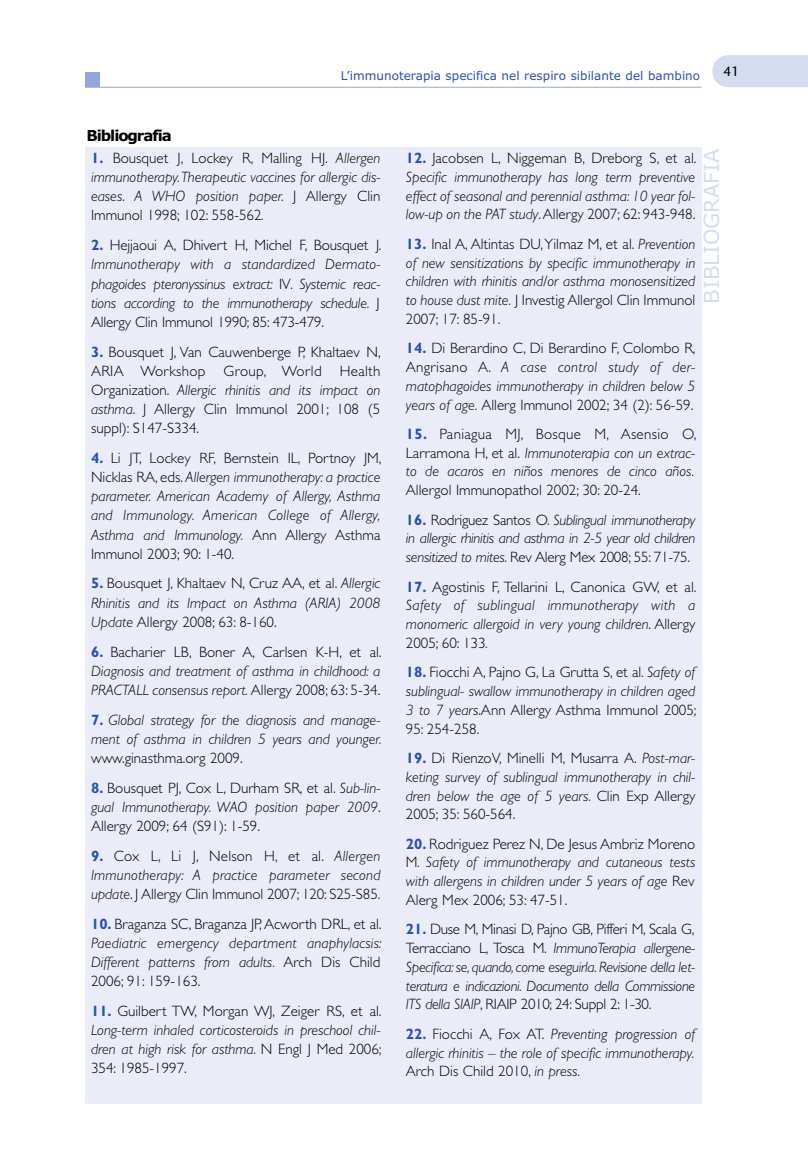
<style>
.page{position:relative;width:808px;height:1149px;background:#fff}
.page>*{position:absolute;margin:0;border:0;box-sizing:border-box;transform-origin:0 0}
.t1{font:21px "Verdana";color:#d4dcf1}
.t2{font:italic 300 15px/18.8px "Gill Sans";color:#000;text-align:justify}
.t3{font:300 15px/19.2px "Gill Sans";color:#000;text-align:justify}
.t4{font:700 15px "Verdana";letter-spacing:-.07em;color:#000}
.t5{font:13.5px "Stone Sans";color:#000}
.t6{font:12px "Verdana";color:#2950b8}
.s1{font-weight:700;font-style:normal;color:#2950b8}
.s2{font-style:normal}
.s3{font-weight:700;color:#2950b8}
.s4{font-style:italic}
</style>
<div class="page">
<hr style="left:85px;top:87px;width:617px;height:1px;background:#94a7dc">
<div style="left:85px;top:73px;width:15px;height:14px;background:#94a7dc"></div>
<div style="left:712px;top:55px;width:96px;height:32px;background:#d4dcf1"></div>
<div style="left:85px;top:147px;width:617px;height:955px;background:#eaedf8"></div>
<p class="t4" style="left:87px;top:127px;width:87px">Bibliografia</p>
<p class="t6" style="left:341px;top:69px;width:361px">L’immunoterapia specifica nel respiro sibilante del bambino</p>
<p class="t5" style="left:724px;top:66px;width:17px">41</p>
<p class="t2" style="left:91px;top:150px;width:291px;line-height:19.2px"><span class="s1">1.</span> <span class="s2">Bousquet J, Lockey R, Malling HJ.</span> Allergen immunotherapy.Therapeutic vaccines for allergic dis&shy;eases. A WHO position paper. <span class="s2">J Allergy Clin Immunol 1998; 102: 558-562</span>.</p>
<p class="t2" style="left:91px;top:237px;width:292px;line-height:19.2px;text-align:left"><span class="s1">2.</span> <span class="s2">Hejjaoui A, Dhivert H, Michel F, Bousquet J.<br></span>Immunotherapy with a standardized Dermato&shy;phagoides pteronyssinus extract: <span class="s2">IV</span>. Systemic reac&shy;tions according to the immunotherapy schedule. <span class="s2">J Allergy Clin Immunol 1990; 85: 473-479.</span></p>
<p class="t3" style="left:91px;top:343px;width:291px"><span class="s3">3.</span> Bousquet J, Van Cauwenberge P, Khaltaev N, ARIA Workshop Group, World Health Organization. <span class="s4">Allergic rhinitis and its impact on asthma</span>. J Allergy Clin Immunol 2001; 108 (5 suppl): S147-S334.</p>
<p class="t2" style="left:91px;top:449px;width:292px;line-height:19.2px"><span class="s1">4.</span> <span class="s2">Li JT, Lockey RF, Bernstein IL, Portnoy JM, Nicklas RA, eds.</span> Allergen immunotherapy: a practice parameter. American Academy of Allergy, Asthma and Immunology. American College of Allergy, Asthma and Immunology. <span class="s2">Ann Allergy Asthma Immunol 2003; 90: 1-40.</span></p>
<p class="t3" style="left:91px;top:575px;width:291px"><span class="s3">5.</span> Bousquet J, Khaltaev N, Cruz AA, et al. <span class="s4">Allergic Rhinitis and its Impact on Asthma (ARIA) 2008<br>Update</span> Allergy 2008; 63: 8-160.</p>
<p class="t2" style="left:91px;top:643px;width:292px;line-height:19.2px"><span class="s1">6.</span> <span class="s2">Bacharier LB, Boner A, Carlsen K-H, et al.<br></span>Diagnosis and treatment of asthma in childhood: a PRACTALL consensus report. <span class="s2">Allergy 2008; 63: 5-34.</span></p>
<p class="t2" style="left:91px;top:711px;width:292px;line-height:19.2px"><span class="s1">7.</span> Global strategy for the diagnosis and manage&shy;ment of asthma in children 5 years and younger.</p>
<p class="t3" style="left:91px;top:749px;width:153px">www.ginasthma.org 2009.</p>
<p class="t3" style="left:91px;top:779px;width:291px"><span class="s3">8.</span> Bousquet PJ, Cox L, Durham SR, et al. <span class="s4">Sub-lin&shy;gual Immunotherapy. WAO position paper 2009</span>.<br>Allergy 2009; 64 (S91): 1-59.</p>
<p class="t3" style="left:91px;top:847px;width:291px"><span class="s3">9.</span> Cox L, Li J, Nelson H, et al. <span class="s4">Allergen Immunotherapy: A practice parameter second update</span>. J Allergy Clin Immunol 2007; 120: S25-S85.</p>
<p class="t2" style="left:91px;top:915px;width:292px;line-height:19.2px"><span class="s1">10.</span> <span class="s2">Braganza SC, Braganza JP,Acworth DRL, et al.<br></span>Paediatric emergency department anaphylacsis:<br>Different patterns from adults. <span class="s2">Arch Dis Child 2006; 91: 159-163.</span></p>
<p class="t2" style="left:91px;top:1002px;width:292px;line-height:19.2px"><span class="s1">11.</span> <span class="s2">Guilbert TW, Morgan WJ, Zeiger RS, et al.<br></span>Long-term inhaled corticosteroids in preschool chil&shy;dren at high risk for asthma. <span class="s2">N Engl J Med 2006; 354: 1985-1997.</span></p>
<h1 class="t1" style="left:700px;top:303px;width:157px;rotate:-90deg">BIBLIOGRAFIA</h1>
<p class="t2" style="left:406px;top:150px;width:292px"><span class="s1">12.</span> <span class="s2">Jacobsen L, Niggeman B, Dreborg S, et al.<br></span>Specific immunotherapy has long term preventive effect of seasonal and perennial asthma: 10 year fol&shy;low-up on the PAT study<span class="s2">.Allergy 2007; 62: 943-948.</span></p>
<p class="t2" style="left:406px;top:235px;width:291px"><span class="s1">13.</span> <span class="s2">Inal A, Altintas DU,Yilmaz M, et al.</span> Prevention of new sensitizations by specific immunotherapy in children with rhinitis and/or asthma monosensitized to house dust mite. <span class="s2">J Investig Allergol Clin Immunol 2007; 17: 85-91.</span></p>
<p class="t3" style="left:406px;top:340px;width:291px;line-height:18.8px"><span class="s3">14.</span> Di Berardino C, Di Berardino F, Colombo R, Angrisano A. <span class="s4">A case control study of der&shy;matophagoides immunotherapy in children below 5 years of age.</span> Allerg Immunol 2002; 34 (2): 56-59.</p>
<p class="t2" style="left:406px;top:425px;width:292px"><span class="s1">15.</span> <span class="s2">Paniagua MJ, Bosque M, Asensio O, Larramona H, et al.</span> Immunoterapia con un extrac&shy;to de acaros en niños menores de cinco años.</p>
<p class="t3" style="left:406px;top:482px;width:236px">Allergol Immunopathol 2002; 30: 20-24.</p>
<p class="t2" style="left:406px;top:511px;width:291px"><span class="s1">16.</span> <span class="s2">Rodriguez Santos O.</span> Sublingual immunotherapy in allergic rhinitis and asthma in 2-5 year old children sensitized to mites. <span class="s2">Rev Alerg Mex 2008; 55: 71-75.</span></p>
<p class="t2" style="left:406px;top:578px;width:292px"><span class="s1">17.</span> <span class="s2">Agostinis F, Tellarini L, Canonica GW, et al.<br></span>Safety of sublingual immunotherapy with a monomeric allergoid in very young children<span class="s2">. Allergy 2005; 60: 133</span>.</p>
<p class="t3" style="left:406px;top:664px;width:292px;line-height:18.8px"><span class="s3">18.</span> Fiocchi A, Pajno G, La Grutta S, et al<span class="s4">. Safety of sublingual- swallow immunotherapy in children aged 3 to 7 years</span>.Ann Allergy Asthma Immunol 2005; 95: 254-258.</p>
<p class="t2" style="left:406px;top:749px;width:291px"><span class="s1">19.</span> <span class="s2">Di RienzoV, Minelli M, Musarra A.</span> Post-mar&shy;keting survey of sublingual immunotherapy in chil&shy;dren below the age of 5 years. <span class="s2">Clin Exp Allergy 2005; 35: 560-564.</span></p>
<p class="t2" style="left:406px;top:835px;width:291px"><span class="s1">20.</span> <span class="s2">Rodriguez Perez N, De Jesus Ambriz Moreno M</span>. Safety of immunotherapy and cutaneous tests with allergens in children under 5 years of age <span class="s2">Rev Alerg Mex 2006; 53: 47-51.</span></p>
<p class="t2" style="left:406px;top:921px;width:291px"><span class="s1">21.</span> <span class="s2">Duse M, Minasi D, Pajno GB, Pifferi M, Scala G, Terracciano L, Tosca M.</span> ImmunoTerapia allergene-Specifica:se, quando,come eseguirla. Revisione della let&shy;teratura e indicazioni. Documento della Commissione ITS della SIAIP<span class="s2">, RIAIP 2010; 24: Suppl 2: 1-30.</span></p>
<p class="t2" style="left:406px;top:1025px;width:291px"><span class="s1">22.</span> <span class="s2">Fiocchi A, Fox AT.</span> Preventing progression of allergic rhinitis – the role of specific immunotherapy.<br><span class="s2">Arch Dis Child 2010,</span> in press.</p>
</div>
